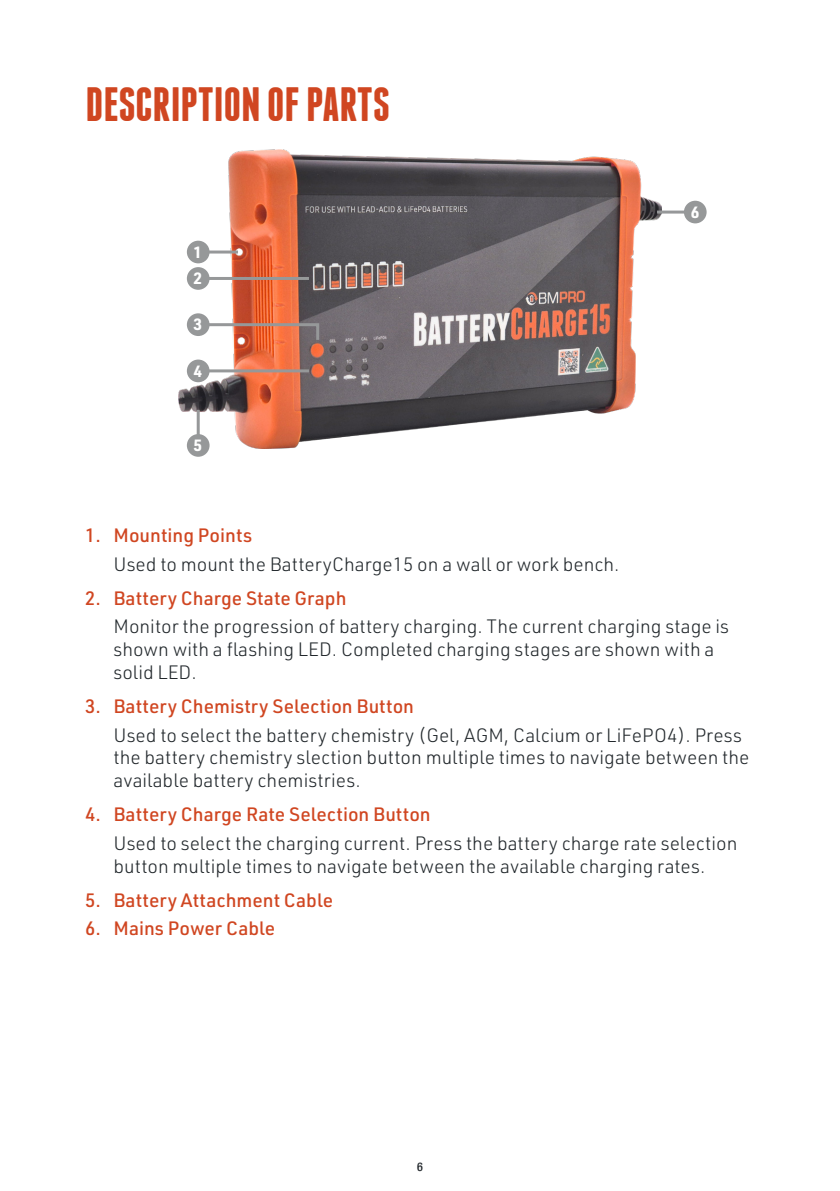
<style>
.page{position:relative;width:840px;height:1191px;background:#fff}
.page>*{position:absolute;margin:0;border:0;box-sizing:border-box;transform-origin:0 0}
.t1{font:700 48px "Franchise";color:#d04621}
.t2{font:300 19px/22.8px "URWDIN";color:#22282c}
.t3{font:500 19px "URWDIN";color:#d04621}
.t4{font:700 16px/26.4px "URWDIN";color:#fff}
.t5{font:500 condensed 12px "Helvetica Neue LT";color:#22282c}
</style>
<div class="page">
<img style="left:179px;top:149px;width:481px;height:300px">
<hr style="left:200px;top:250px;width:38px;height:3px;background:#969899">
<div style="left:187px;top:241px;width:22px;height:22px;background:#969899;border-radius:50%"></div>
<hr style="left:200px;top:277px;width:109px;height:3px;background:#969899">
<div style="left:187px;top:267px;width:22px;height:23px;background:#969899;border-radius:50%"></div>
<svg style="left:195px;top:322px;width:125px;height:21px"></svg>
<div style="left:187px;top:313px;width:22px;height:23px;background:#969899;border-radius:50%"></div>
<hr style="left:198px;top:369px;width:111px;height:3px;background:#969899">
<div style="left:187px;top:359px;width:22px;height:23px;background:#969899;border-radius:50%"></div>
<svg style="left:196px;top:410px;width:4px;height:24px"></svg>
<div style="left:187px;top:434px;width:22px;height:23px;background:#969899;border-radius:50%"></div>
<hr style="left:656px;top:210px;width:38px;height:3px;background:#969899">
<div style="left:683px;top:201px;width:23px;height:22px;background:#969899;border-radius:50%"></div>
<h1 class="t1" style="left:86px;top:82px;width:305px">DESCRIPTION OF PARTS</h1>
<p class="t4" style="left:193px;top:238px;width:10px">1<br>2</p>
<p class="t4" style="left:193px;top:311px;width:10px">3</p>
<p class="t4" style="left:193px;top:357px;width:10px">4</p>
<p class="t4" style="left:193px;top:431px;width:10px">5</p>
<p class="t4" style="left:690px;top:198px;width:10px">6</p>
<p class="t3" style="left:85px;top:523px;width:168px">1. Mounting Points</p>
<p class="t2" style="left:113px;top:552px;width:507px">Used to mount the BatteryCharge15 on a wall or work bench.</p>
<p class="t3" style="left:85px;top:585px;width:263px">2. Battery Charge State Graph</p>
<p class="t2" style="left:113px;top:615px;width:616px">Monitor the progression of battery charging. The current charging stage is shown with a flashing LED. Completed charging stages are shown with a solid LED.</p>
<p class="t3" style="left:85px;top:693px;width:330px">3. Battery Chemistry Selection Button</p>
<p class="t2" style="left:113px;top:723px;width:637px">Used to select the battery chemistry (Gel, AGM, Calcium or LiFePO4). Press the battery chemistry slection button multiple times to navigate between the available battery chemistries.</p>
<p class="t3" style="left:85px;top:802px;width:347px">4. Battery Charge Rate Selection Button</p>
<p class="t2" style="left:113px;top:831px;width:625px">Used to select the charging current. Press the battery charge rate selection button multiple times to navigate between the available charging rates.</p>
<p class="t3" style="left:85px;top:887px;width:249px">5. Battery Attachment Cable</p>
<p class="t3" style="left:85px;top:916px;width:191px">6. Mains Power Cable</p>
<p class="t5" style="left:417px;top:1159px;width:7px">6</p>
</div>
